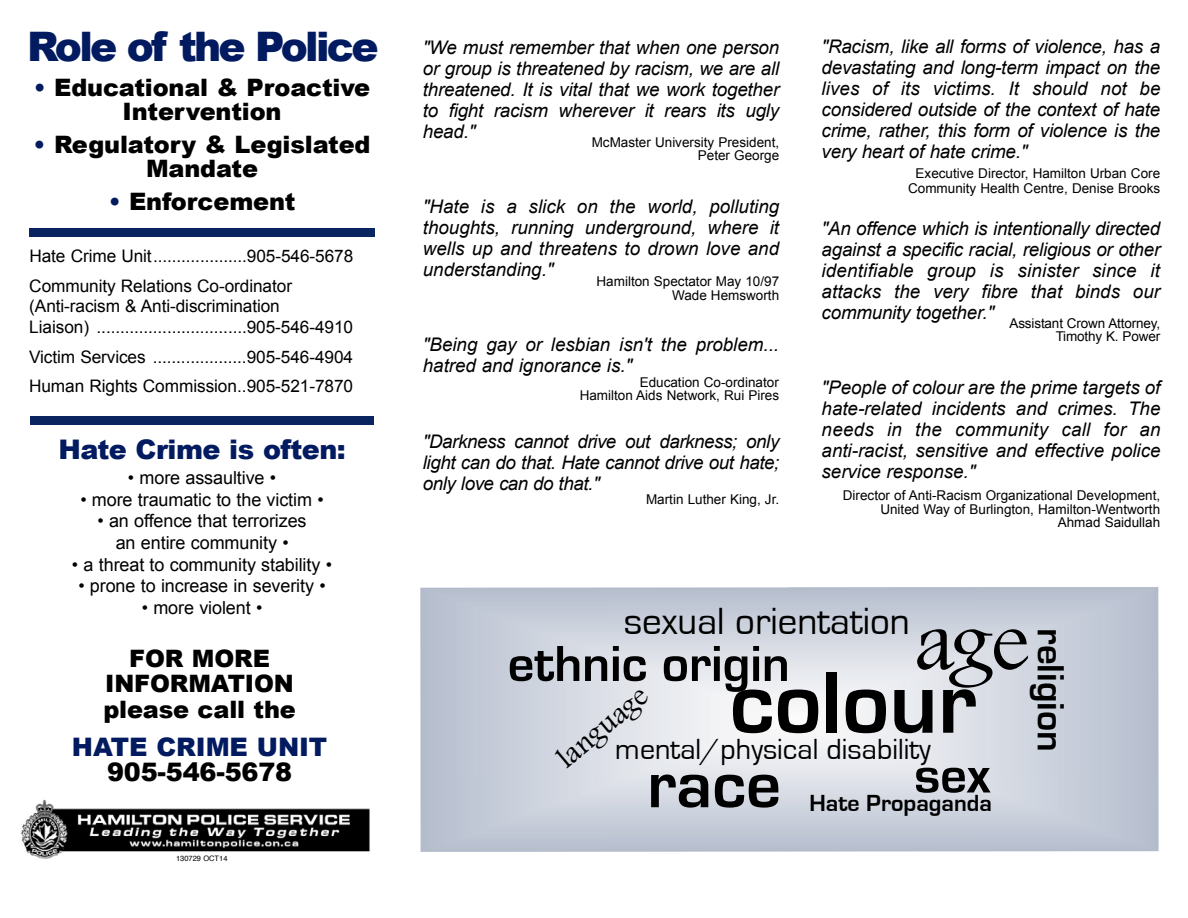
<style>
.page{position:relative;width:1188px;height:918px;background:#fff}
.page>*{position:absolute;margin:0;border:0;box-sizing:border-box;transform-origin:0 0}
.t1{font:700 91.5px "Eurostile";color:#000}
.t2{font:85.5px "Footlight MT Light";color:#000}
.t3{font:700 69px "Eurostile";color:#000}
.t4{font:700 52.5px "Eurostile";color:#000}
.t5{font:39px "Eurostile";color:#000}
.t6{font:700 39px "Eurostile";color:#000}
.t7{font:30px "Eurostile";color:#000}
.t8{font:30px "Footlight MT Light";color:#000}
.t9{font:900 27px "Arial";letter-spacing:-.02em;color:#021b60}
.t10{font:900 25.5px "Arial";letter-spacing:-.005em;color:#021b60}
.t11{font:900 25.5px "Arial";letter-spacing:-.005em;color:#000}
.t12{font:900 24px/24px "Arial";letter-spacing:-.005em;color:#000;text-align:center}
.t13{font:700 24px "Eurostile";color:#000}
.t14{font:italic 18.75px/21px "Arial";color:#000;text-align:justify}
.t15{font:18px/21.6px "Arial";letter-spacing:-.005em;color:#000;text-align:center}
.t16{font:17.25px/29.7px "Arial";letter-spacing:-.005em;color:#000}
.t17{font:13.5px/13.5px "Arial";color:#000;text-align:right}
.t18{font:7.5px "Helvetica";color:#000}
.s1{font-weight:900;font-style:normal;font-size:40.65px;color:#021b60}
.s2{color:#021b60}
</style>
<div class="page">
<div style="left:30px;top:416px;width:344px;height:9px;background:#09245f"></div>
<div style="left:29px;top:228px;width:346px;height:9px;background:#09245f"></div>
<img style="left:21px;top:799px;width:349px;height:60px">
<div style="left:66px;top:854px;width:272px;height:24px;background:#fff"></div>
<p class="t14" style="left:423px;top:37px;width:358px;text-indent:-396px"><span class="s1">Role of the Police</span> "We must remember that when one person or group is threatened by racism, we are all threat ened. It is vital that we work together to fight racism wherever it rears its ugly head."</p>
<p class="t17" style="left:592px;top:135px;width:189px">McMaster University President,<br>Peter George</p>
<p class="t14" style="left:423px;top:196px;width:358px">"Hate is a slick on the world, polluting thoughts, running underground, where it wells up and threatens to drown love and under standing."</p>
<p class="t17" style="left:597px;top:275px;width:184px">Hamilton Spectator May 10/97<br>Wade Hemsworth</p>
<p class="t14" style="left:423px;top:334px;width:358px">"Being gay or lesbian isn't the prob lem... hatred and ignorance is."</p>
<p class="t17" style="left:580px;top:375px;width:201px">Education Co-ordinator<br>Hamilton Aids Network, Rui Pires</p>
<p class="t14" style="left:423px;top:431px;width:358px">"Darkness cannot drive out darkness; only light can do that. Hate cannot drive out hate; only love can do that."</p>
<p class="t17" style="left:646px;top:492px;width:135px">Martin Luther King, Jr.</p>
<p class="t14" style="left:822px;top:36px;width:340px">"Racism, like all forms of violence, has a devastating and long-term impact on the lives of its victims. It should not be considered outside of the context of hate crime, rather, this form of violence is the very heart of hate crime."</p>
<p class="t17" style="left:908px;top:165px;width:254px;line-height:15px;text-align:center">Executive Director, Hamilton Urban Core<br>Community Health Centre, Denise Brooks</p>
<p class="t14" style="left:822px;top:218px;width:340px">"An offence which is intentionally directed against a specific racial, religious or other identifiable group is sinister since it attacks the very fibre that binds our community together."</p>
<p class="t12" style="left:34px;top:74px;width:338px"><span class="s2">•</span> Educational &amp; Proactive<br>Intervention</p>
<p class="t12" style="left:34px;top:131px;width:338px"><span class="s2">•</span> Regulatory &amp; Legislated<br>Mandate</p>
<p class="t12" style="left:109px;top:188px;width:188px"><span class="s2">•</span> Enforcement</p>
<p class="t16" style="left:29px;top:241px;width:326px">Hate Crime Unit....................905-546-5678<br>Community Relations Co-ordinator</p>
<p class="t16" style="left:29px;top:296px;width:325px;line-height:20.7px">(Anti-racism &amp; Anti-discrimination<br>Liaison) ................................905-546-4910</p>
<p class="t16" style="left:29px;top:342px;width:326px">Victim Services ....................905-546-4904<br>Human Rights Commission..905-521-7870</p>
<p class="t17" style="left:1010px;top:316px;width:152px">Assistant Crown Attorney,<br>Timothy K. Power</p>
<p class="t14" style="left:822px;top:377px;width:340px">"People of colour are the prime targets of hate-related incidents and crimes. The needs in the community call for an anti-racist, sensitive and effective police service res ponse."</p>
<p class="t17" style="left:843px;top:489px;width:319px">Director of Anti-Racism Organizational Development,<br>United Way of Burlington, Hamilton-Wentworth<br>Ahmad Saidullah</p>
<h3 class="t9" style="left:58px;top:430px;width:289px">Hate Crime is often:</h3>
<p class="t15" style="left:128px;top:467px;width:150px">• more assaultive •</p>
<p class="t15" style="left:80px;top:489px;width:245px">• more traumatic to the victim •</p>
<p class="t15" style="left:97px;top:510px;width:211px">• an offence that terrorizes an entire community •</p>
<p class="t15" style="left:72px;top:554px;width:262px">• a threat to community stability •</p>
<p class="t15" style="left:78px;top:575px;width:249px">• prone to increase in severity •</p>
<p class="t15" style="left:142px;top:597px;width:122px">• more violent •</p>
<p class="t12" style="left:103px;top:645px;width:194px;line-height:25.5px">FOR MORE<br>INFORMATION please call the</p>
<h3 class="t10" style="left:72px;top:727px;width:257px">HATE CRIME UNIT</h3>
<h3 class="t11" style="left:107px;top:753px;width:187px">905-546-5678</h3>
<h3 class="t5" style="left:624px;top:603px;width:288px">sexual orientation</h3>
<h2 class="t2" style="left:915px;top:610px;width:116px">age</h2>
<h3 class="t6" style="left:1069px;top:628px;width:125px;rotate:90deg">religion</h3>
<h3 class="t4" style="left:508px;top:639px;width:283px">ethnic origin</h3>
<h1 class="t1" style="left:729px;top:660px;width:248px">colour</h1>
<h3 class="t8" style="left:553px;top:753px;width:111px;rotate:-40deg">language</h3>
<h3 class="t7" style="left:615px;top:735px;width:317px">mental/physical disability</h3>
<h3 class="t4" style="left:914px;top:750px;width:78px">sex</h3>
<h3 class="t3" style="left:647px;top:752px;width:135px">race</h3>
<p class="t13" style="left:809px;top:792px;width:184px">Hate Propaganda</p>
<p class="t18" style="left:176px;top:855px;width:53px">130729 OCT14</p>
</div>
